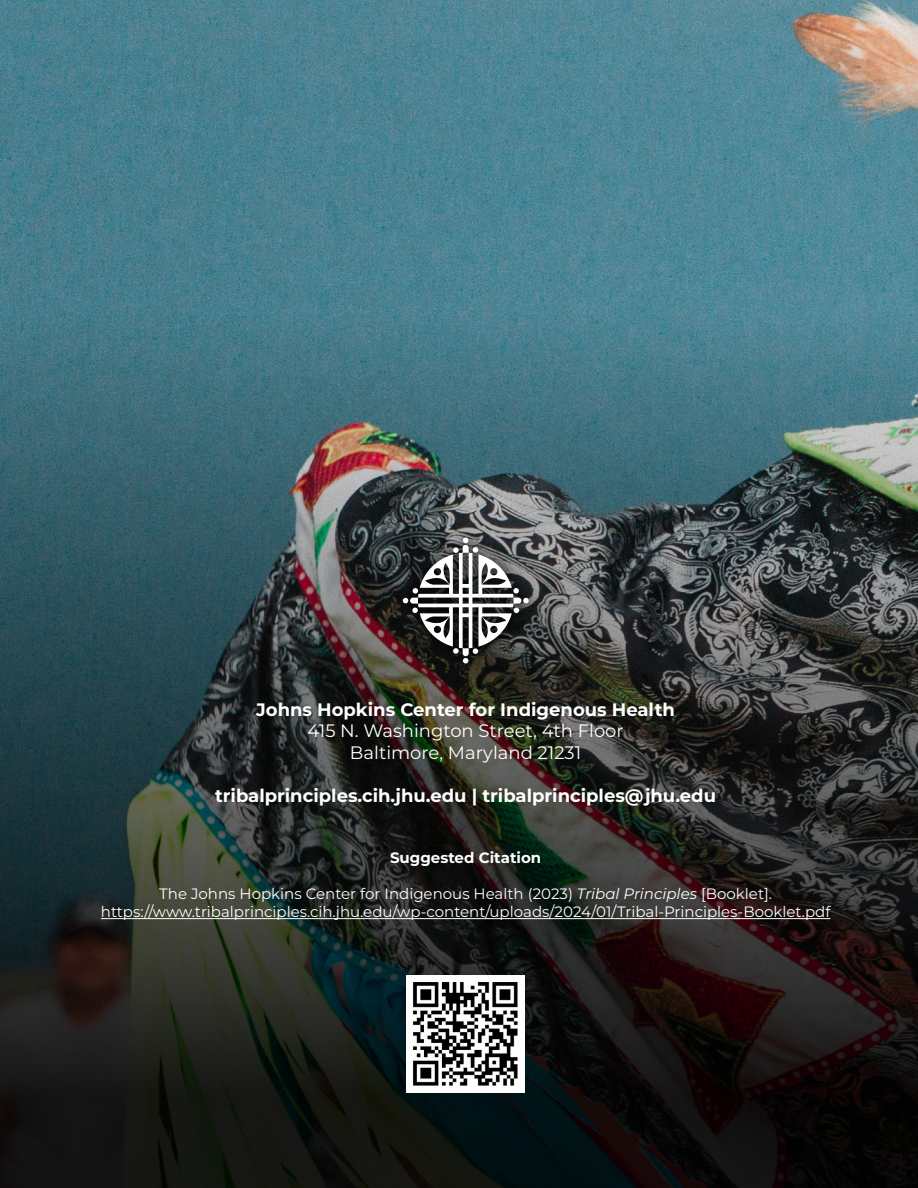
<style>
.page{position:relative;width:918px;height:1188px;background:#fff}
.page>*{position:absolute;margin:0;border:0;box-sizing:border-box;transform-origin:0 0}
.t1{font:700 18px "Montserrat";color:#fff}
.t2{font:18px/21.6px "Montserrat";color:#fff;text-align:center}
.t3{font:15px/18px "Montserrat";color:#fff;text-align:center}
.t4{font:700 15px "Montserrat";color:#fff}
.s1{font-style:italic}
</style>
<div class="page">
<img style="left:0;top:0;width:918px;height:311px">
<img style="left:0;top:311px;width:918px;height:877px">
<img style="left:387px;top:521px;width:160px;height:161px">
<svg style="left:403px;top:538px;width:126px;height:126px"></svg>
<hr style="left:101px;top:918px;width:729px;height:1px;background:#fff">
<img style="left:407px;top:975px;width:117px;height:118px">
<p class="t1" style="left:256px;top:697px;width:420px">Johns Hopkins Center for Indigenous Health</p>
<p class="t2" style="left:307px;top:720px;width:318px">415 N. Washington Street, 4th Floor<br>Baltimore, Maryland 21231</p>
<p class="t1" style="left:215px;top:784px;width:503px">tribalprinciples.cih.jhu.edu | tribalprinciples@jhu.edu</p>
<p class="t4" style="left:390px;top:848px;width:153px">Suggested Citation</p>
<p class="t3" style="left:101px;top:884px;width:731px">The Johns Hopkins Center for Indigenous Health (2023) <span class="s1">Tribal Principles</span> [Booklet]. https://www.tribalprinciples.cih.jhu.edu/wp-content/uploads/2024/01/Tribal-Principles-Booklet.pdf</p>
</div>
